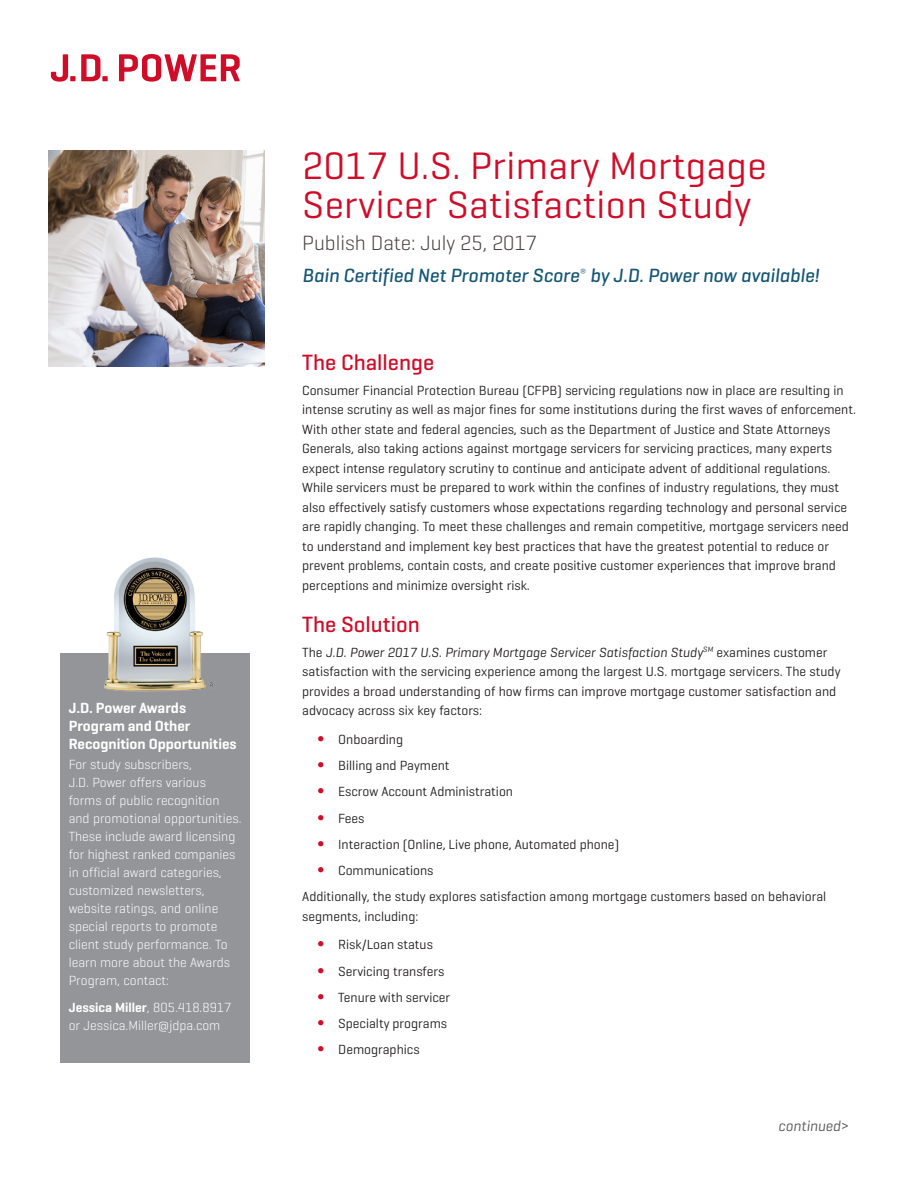
<style>
.page{position:relative;width:918px;height:1188px;background:#fff}
.page>*{position:absolute;margin:0;border:0;box-sizing:border-box;transform-origin:0 0}
._2016_Title_Header{font:39px/39px "Geogrotesque";letter-spacing:.01em;color:#cf0d29}
._2016_Subhead{font:500 22.5px "Geogrotesque";color:#cf0d29}
._2016_Subhead-2{font:300 21px "Geogrotesque";color:#463f3d}
.Title-NPS{font:italic 500 19.5px "Geogrotesque";color:#145775}
.Sidebar_Awards_Heade{font:600 15px/18px "Geogrotesque";color:#fff}
._2016_Body{font:italic 15px "Geogrotesque";color:#57585a}
._2016_Body-2{font:13.5px/19.5px "Geogrotesque";color:#231f20}
.Sidebar_Awards_body{font:300 13.5px/18px "Geogrotesque";color:#fff}
.s1{font-weight:600}
.s2{font-style:italic}
.s3{font-family:"Avenir Next LT Pro";font-weight:500;font-size:15px;color:#cf0d29}
</style>
<div class="page">
<img style="left:49px;top:150px;width:215px;height:216px">
<svg style="left:51px;top:54px;width:57px;height:28px"></svg>
<svg style="left:119px;top:54px;width:121px;height:28px"></svg>
<div style="left:60px;top:653px;width:190px;height:410px;background:#939598"></div>
<img style="left:104px;top:557px;width:109px;height:135px">
<p class="Sidebar_Awards_Heade" style="left:69px;top:699px;width:169px">J.D. Power Awards<br>Program and Other<br>Recognition Opportunities</p>
<p class="Sidebar_Awards_body" style="left:69px;top:755px;width:174px">For study subscribers,<br>J.D. Power offers various forms of public recognition and promotional opportunities.<br>These include award licensing for highest ranked companies in official award categories, customized newsletters, website ratings, and online special reports to promote client study performance. To learn more about the Awards<br>Program, contact:</p>
<p class="Sidebar_Awards_body" style="left:69px;top:998px;width:164px"><span class="s1">Jessica Miller</span>, 805.418.8917 or Jessica.Miller@jdpa.com</p>
<p class="_2016_Title_Header" style="left:302px;top:145px;width:466px">2017 U.S. Primary Mortgage<br>Servicer Satisfaction Study</p>
<p class="_2016_Subhead-2" style="left:302px;top:230px;width:236px">Publish Date: July 25, 2017</p>
<p class="Title-NPS" style="left:302px;top:263px;width:519px">Bain Certified Net Promoter Score<sup>®</sup> by J.D. Power now available!</p>
<p class="_2016_Subhead" style="left:302px;top:348px;width:133px">The Challenge</p>
<p class="_2016_Body-2" style="left:302px;top:380px;width:555px">Consumer Financial Protection Bureau (CFPB) servicing regulations now in place are resulting in intense scrutiny as well as major fines for some institutions during the first waves of enforcement.<br>With other state and federal agencies, such as the Department of Justice and State Attorneys Generals, also taking actions against mortgage servicers for servicing practices, many experts expect intense regulatory scrutiny to continue and anticipate advent of additional regulations.<br>While servicers must be prepared to work within the confines of industry regulations, they must also effectively satisfy customers whose expectations regarding technology and personal service are rapidly changing. To meet these challenges and remain competitive, mortgage servicers need to understand and implement key best practices that have the greatest potential to reduce or prevent problems, contain costs, and create positive customer experiences that improve brand perceptions and minimize oversight risk.</p>
<p class="_2016_Subhead" style="left:302px;top:610px;width:119px">The Solution</p>
<p class="_2016_Body-2" style="left:302px;top:642px;width:540px">The <span class="s2">J.D. Power 2017 U.S. Primary Mortgage Servicer Satisfaction Study</span><sup>SM</sup> examines customer satisfaction with the servicing experience among the largest U.S. mortgage servicers. The study provides a broad understanding of how firms can improve mortgage customer satisfaction and advocacy across six key factors:</p>
<p class="_2016_Body-2" style="left:317px;top:729px;width:87px"><span class="s3">•</span> Onboarding</p>
<p class="_2016_Body-2" style="left:317px;top:755px;width:134px"><span class="s3">•</span> Billing and Payment</p>
<p class="_2016_Body-2" style="left:317px;top:782px;width:197px"><span class="s3">•</span> Escrow Account Administration</p>
<p class="_2016_Body-2" style="left:317px;top:808px;width:49px"><span class="s3">•</span> Fees</p>
<p class="_2016_Body-2" style="left:317px;top:834px;width:304px"><span class="s3">•</span> Interaction (Online, Live phone, Automated phone)</p>
<p class="_2016_Body-2" style="left:317px;top:860px;width:118px"><span class="s3">•</span> Communications</p>
<p class="_2016_Body-2" style="left:302px;top:887px;width:526px">Additionally, the study explores satisfaction among mortgage customers based on behavioral segments, including:</p>
<p class="_2016_Body-2" style="left:317px;top:935px;width:117px"><span class="s3">•</span> Risk/Loan status</p>
<p class="_2016_Body-2" style="left:317px;top:961px;width:129px"><span class="s3">•</span> Servicing transfers</p>
<p class="_2016_Body-2" style="left:317px;top:987px;width:135px"><span class="s3">•</span> Tenure with servicer</p>
<p class="_2016_Body-2" style="left:317px;top:1013px;width:131px"><span class="s3">•</span> Specialty programs</p>
<p class="_2016_Body-2" style="left:317px;top:1040px;width:104px"><span class="s3">•</span> Demographics</p>
<p class="_2016_Body" style="left:778px;top:1117px;width:72px">continued&gt;</p>
</div>
